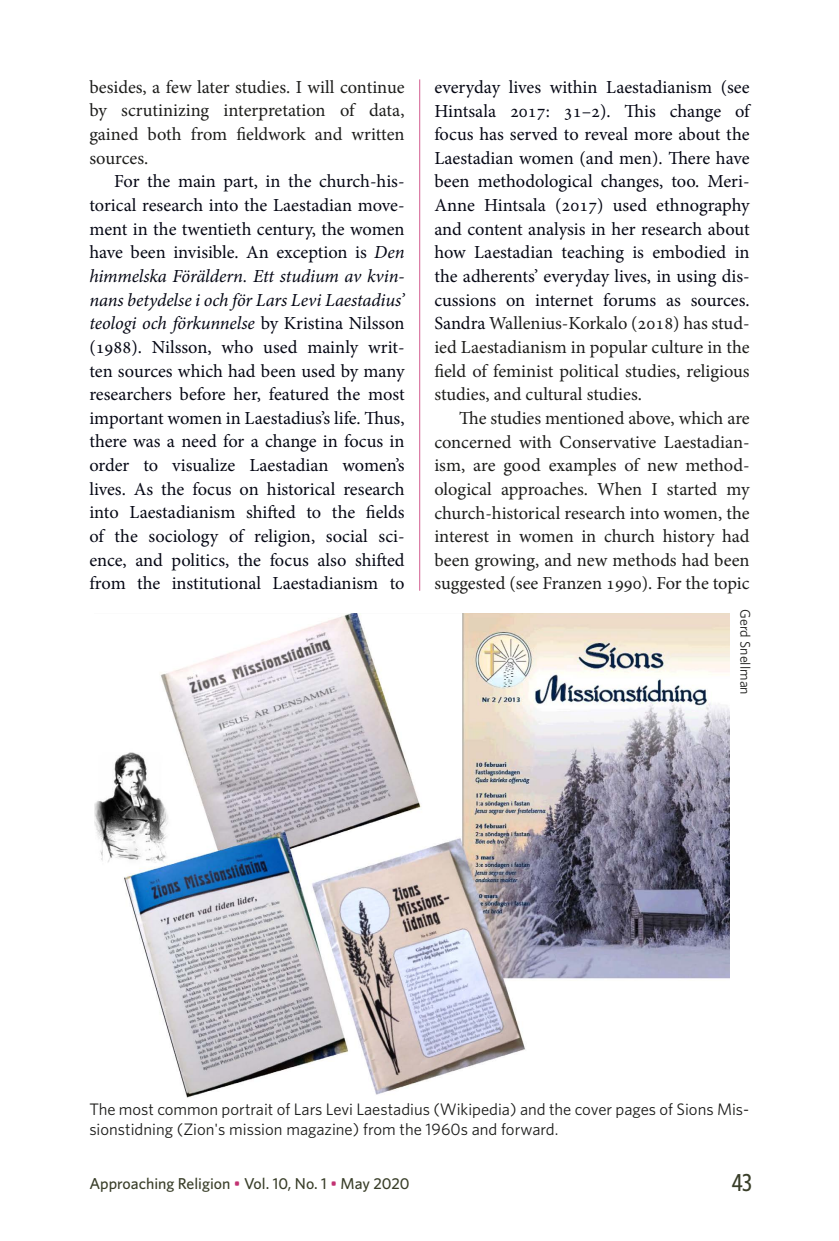
<style>
.page{position:relative;width:839px;height:1241px;background:#fff}
.page>*{position:absolute;margin:0;border:0;box-sizing:border-box;transform-origin:0 0}
.t1{font:500 24.5px "Whitney Condensed";color:#393e29}
.t2{font:18.38px/23.6px "Minion Pro";color:#050714;text-align:justify}
.t3{font:18.38px/23.6px "Minion Pro";color:#1d1d1b;text-align:justify}
.t4{font:16.62px/20.1px "Whitney";color:#1d1d1b}
.t5{font:500 15.75px "Whitney";color:#393e29}
.t6{font:14px "Whitney";color:#1d1d1b}
.s1{font-style:italic}
.s2{color:#1d1d1b}
.s3{color:#c23272}
</style>
<div class="page">
<hr style="left:419px;top:79px;width:1px;height:511px;background:#d25d90">
<img style="left:94px;top:613px;width:635px;height:485px">
<p class="t3" style="left:89px;top:75px;width:317px">besides, a few later studies. I will continue by scrutinizing interpretation of data, gained both from fieldwork and written sources.</p>
<p class="t2" style="left:89px;top:170px;width:317px;text-indent:25px">For the main part, in the church-his&shy;torical research into the Laestadian move&shy;ment in the twentieth century, the women have been invisible. An exception is <span class="s1">Den himmelska Föräldern. Ett studium av kvin&shy;nans betydelse i och för Lars Levi Laestadius’ teologi och förkunnelse</span> by Kristina Nilsson (1988). Nilsson, who used mainly writ&shy;ten sources which had been used by many researchers before her, featured the most important women in Laestadius’s life. Thus, there was a need for a change in focus in order to visualize Laestadian women’s lives. As the focus on historical research into Laestadianism shifted to the fields of the sociology of religion, social sci&shy;ence, and politics, the focus also shifted from the institutional Laestadianism to</p>
<p class="t2" style="left:434px;top:75px;width:317px">everyday lives within Laestadianism (see Hintsala 2017: 31–2). This change of focus has served to reveal more about the Laestadian women (and men). There have been methodological changes, too. Meri-Anne Hintsala (2017) used ethnography and content analysis in her research about how Laestadian teaching is embodied in the adherents’ everyday lives, in using dis&shy;cussions on internet forums as sources.<br>Sandra <span class="s2">Wallenius-Korkalo (2018) has stud&shy;ied Laestadianism in popular culture in the field of feminist political studies, religious studies, and cultural studies.</span></p>
<p class="t3" style="left:434px;top:406px;width:317px;text-indent:25px">The studies mentioned above, which are concerned with Conservative Laestadian&shy;ism, are good examples of new method&shy;ological approaches. When I started my church-historical research into women, the interest in women in church history had been growing, and new methods had been suggested (see Franzen 1990). For the topic</p>
<p class="t6" style="left:754px;top:609px;width:87px;rotate:90deg">Gerd Snellman</p>
<p class="t4" style="left:89px;top:1098px;width:661px">The most common portrait of Lars Levi Laestadius (Wikipedia) and the cover pages of Sions Mis&shy;sionstidning (Zion's mission magazine) from the 1960s and forward.</p>
<p class="t5" style="left:89px;top:1172px;width:322px">Approaching Religion <span class="s3">•</span> Vol. 10, No. 1 <span class="s3">•</span> May 2020</p>
<h1 class="t1" style="left:731px;top:1167px;width:22px">43</h1>
</div>
